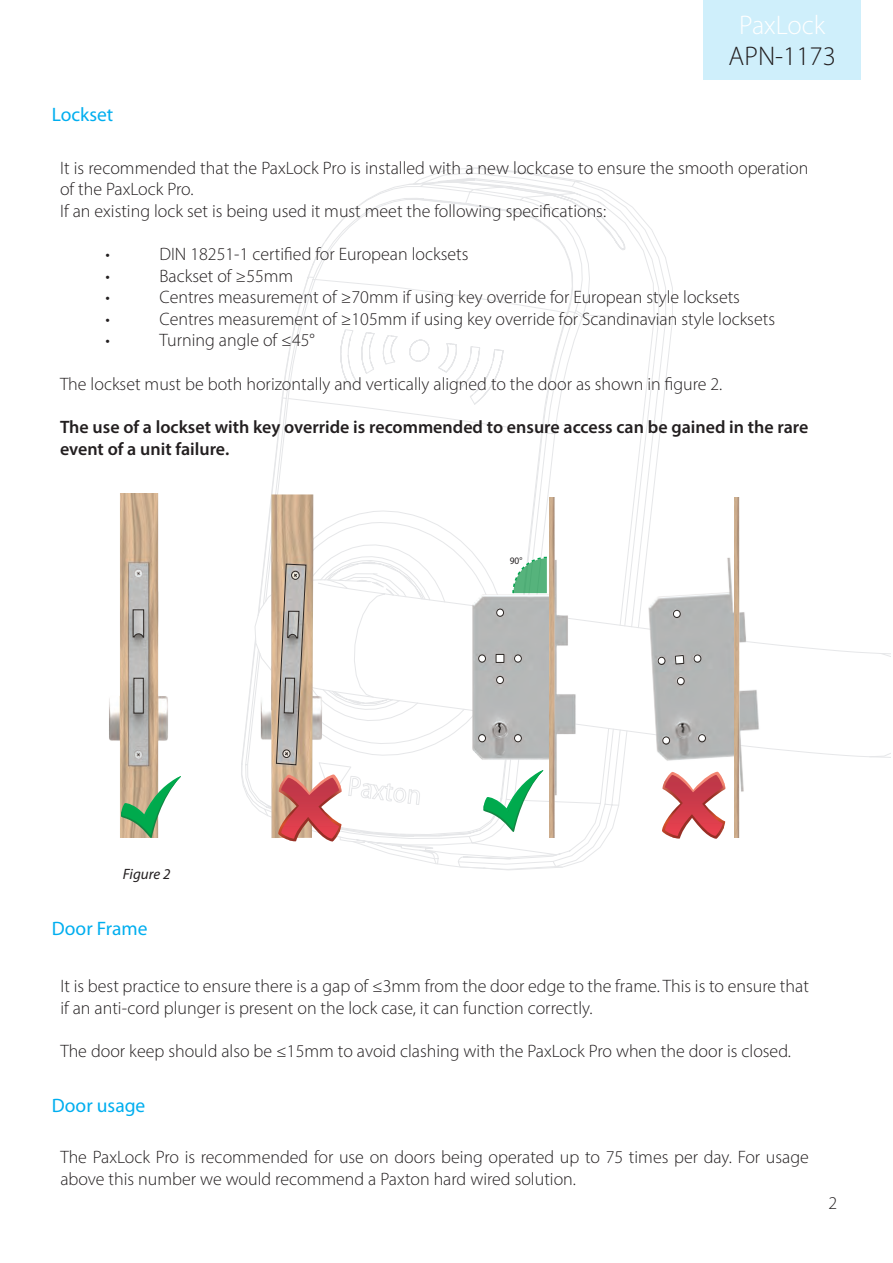
<style>
.page{position:relative;width:893px;height:1263px;background:#fff}
.page>*{position:absolute;margin:0;border:0;box-sizing:border-box;transform-origin:0 0}
.t1{font:300 27px "Myriad Pro";color:#231f20}
.t2{font:300 27px "Myriad Pro";color:#fff}
.Section_title{font:19.5px "Myriad Pro";color:#00aeef}
.Text_-_9pt_Bold_Tile___Plain_Text{font:300 18px/21.6px "Myriad Pro";color:#231f20}
.Text_-_9pt_Bold_Tile___Plain_Text-2{font:600 18px/21.6px "Myriad Pro";color:#231f20}
.Text_-_9pt_Bold_Tile___Plain_Text-3{font:italic 15px "Myriad Pro";color:#231f20}
.t3{font:9.9px "Myriad Pro";color:#231f20;scale:.95 1}
</style>
<div class="page">
<div style="left:704px;top:0;width:157px;height:80px;background:#cfeffb"></div>
<svg style="left:241px;top:167px;width:432px;height:703px"></svg>
<svg style="left:432px;top:181px;width:193px;height:69px"></svg>
<svg style="left:604px;top:579px;width:286px;height:180px"></svg>
<svg style="left:441px;top:199px;width:132px;height:326px"></svg>
<svg style="left:247px;top:199px;width:194px;height:637px"></svg>
<img style="left:109px;top:494px;width:59px;height:343px">
<svg style="left:133px;top:610px;width:11px;height:27px"></svg>
<svg style="left:134px;top:678px;width:9px;height:35px"></svg>
<img style="left:257px;top:693px;width:14px;height:50px">
<img style="left:271px;top:494px;width:43px;height:344px">
<svg style="left:121px;top:776px;width:60px;height:62px"></svg>
<svg style="left:276px;top:564px;width:154px;height:287px"></svg>
<img style="left:430px;top:525px;width:174px;height:318px">
<img style="left:549px;top:498px;width:11px;height:339px">
<img style="left:615px;top:520px;width:159px;height:323px">
<img style="left:734px;top:498px;width:11px;height:339px">
<svg style="left:512px;top:556px;width:36px;height:39px"></svg>
<svg style="left:483px;top:770px;width:60px;height:63px"></svg>
<svg style="left:662px;top:772px;width:64px;height:67px"></svg>
<div style="left:479px;top:655px;width:7px;height:7px;border:1px solid #2e2926;border-radius:50%"></div>
<div style="left:514px;top:655px;width:7px;height:7px;border:1px solid #2e2926;border-radius:50%"></div>
<div style="left:497px;top:609px;width:7px;height:7px;border:1px solid #2e2926;border-radius:50%"></div>
<div style="left:496px;top:676px;width:7px;height:8px;border:1px solid #2e2926;border-radius:50%"></div>
<div style="left:514px;top:734px;width:7px;height:8px;border:1px solid #2e2926;border-radius:50%"></div>
<div style="left:479px;top:734px;width:7px;height:8px;border:1px solid #2e2926;border-radius:50%"></div>
<div style="left:496px;top:654px;width:8px;height:8px;border:1px solid #2e2926"></div>
<div style="left:673px;top:610px;width:7px;height:8px;border:1px solid #2e2926;border-radius:50%"></div>
<div style="left:694px;top:655px;width:7px;height:7px;border:1px solid #2e2926;border-radius:50%"></div>
<div style="left:677px;top:677px;width:7px;height:8px;border:1px solid #2e2926;border-radius:50%"></div>
<div style="left:663px;top:737px;width:7px;height:7px;border:1px solid #2e2926;border-radius:50%"></div>
<div style="left:698px;top:734px;width:8px;height:8px;border:1px solid #2e2926;border-radius:50%"></div>
<div style="left:658px;top:657px;width:7px;height:7px;border:1px solid #2e2926;border-radius:50%"></div>
<svg style="left:675px;top:651px;width:9px;height:13px"></svg>
<h1 class="t2" style="left:739px;top:9px;width:88px">PaxLock</h1>
<p class="Section_title" style="left:52px;top:102px;width:63px">Lockset</p>
<h1 class="t1" style="left:729px;top:40px;width:109px">APN-1173</h1>
<p class="Text_-_9pt_Bold_Tile___Plain_Text" style="left:60px;top:157px;width:750px">It is recommended that the PaxLock Pro is installed with a new lockcase to ensure the smooth operation of the PaxLock Pro.</p>
<p class="Text_-_9pt_Bold_Tile___Plain_Text" style="left:60px;top:200px;width:548px">If an existing lock set is being used it must meet the following specifications:</p>
<p class="Text_-_9pt_Bold_Tile___Plain_Text" style="left:106px;top:243px;width:6px">•</p>
<p class="Text_-_9pt_Bold_Tile___Plain_Text" style="left:160px;top:243px;width:310px">DIN 18251-1 certified for European locksets</p>
<p class="Text_-_9pt_Bold_Tile___Plain_Text" style="left:106px;top:265px;width:6px">•</p>
<p class="Text_-_9pt_Bold_Tile___Plain_Text" style="left:160px;top:265px;width:135px">Backset of ≥55mm</p>
<p class="Text_-_9pt_Bold_Tile___Plain_Text" style="left:106px;top:286px;width:6px">•</p>
<p class="Text_-_9pt_Bold_Tile___Plain_Text" style="left:160px;top:286px;width:582px">Centres measurement of ≥70mm if using key override for European style locksets</p>
<p class="Text_-_9pt_Bold_Tile___Plain_Text" style="left:106px;top:308px;width:6px">•</p>
<p class="Text_-_9pt_Bold_Tile___Plain_Text" style="left:160px;top:308px;width:617px">Centres measurement of ≥105mm if using key override for Scandinavian style locksets</p>
<p class="Text_-_9pt_Bold_Tile___Plain_Text" style="left:106px;top:329px;width:6px">•</p>
<p class="Text_-_9pt_Bold_Tile___Plain_Text" style="left:160px;top:329px;width:157px">Turning angle of ≤45°</p>
<p class="Text_-_9pt_Bold_Tile___Plain_Text" style="left:60px;top:373px;width:664px">The lockset must be both horizontally and vertically aligned to the door as shown in figure 2.</p>
<p class="Text_-_9pt_Bold_Tile___Plain_Text-2" style="left:60px;top:416px;width:750px">The use of a lockset with key override is recommended to ensure access can be gained in the rare event of a unit failure.</p>
<p class="Text_-_9pt_Bold_Tile___Plain_Text-3" style="left:123px;top:865px;width:49px">Figure 2</p>
<p class="Section_title" style="left:52px;top:916px;width:97px">Door Frame</p>
<p class="t3" style="left:510px;top:554px;width:15px">90°</p>
<p class="Text_-_9pt_Bold_Tile___Plain_Text" style="left:60px;top:975px;width:750px">It is best practice to ensure there is a gap of ≤3mm from the door edge to the frame. This is to ensure that if an anti-cord plunger is present on the lock case, it can function correctly.</p>
<p class="Text_-_9pt_Bold_Tile___Plain_Text" style="left:60px;top:1040px;width:732px">The door keep should also be ≤15mm to avoid clashing with the PaxLock Pro when the door is closed.</p>
<p class="Section_title" style="left:52px;top:1094px;width:95px">Door usage</p>
<p class="Text_-_9pt_Bold_Tile___Plain_Text" style="left:60px;top:1146px;width:750px">The PaxLock Pro is recommended for use on doors being operated up to 75 times per day. For usage above this number we would recommend a Paxton hard wired solution.</p>
<p class="Text_-_9pt_Bold_Tile___Plain_Text" style="left:829px;top:1191px;width:10px">2</p>
</div>
